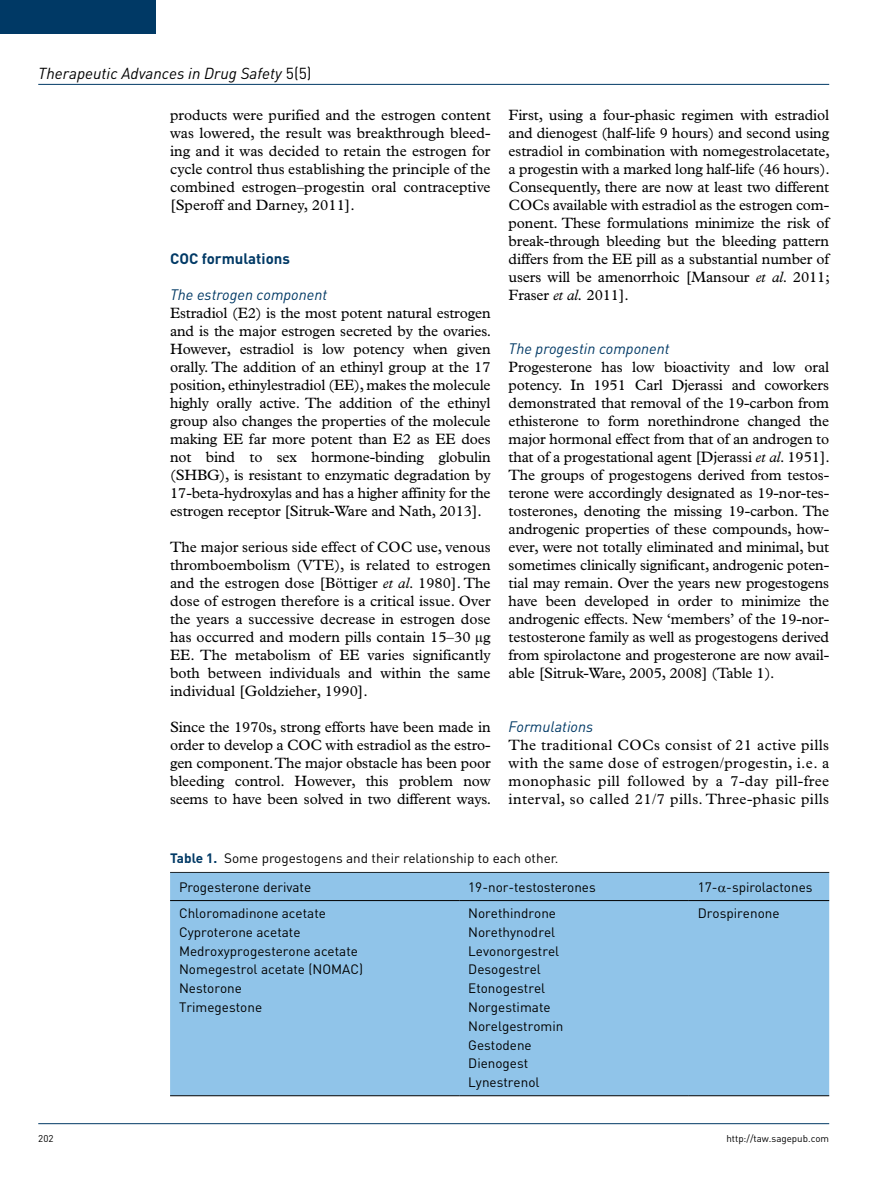
<style>
.page{position:relative;width:893px;height:1191px;background:#fff}
.page>*{position:absolute;margin:0;border:0;box-sizing:border-box;transform-origin:0 0}
.t1{font:italic 15.75px "DIN";color:#000}
.t2{font:15px/18px "Plantin Std";letter-spacing:-.01em;color:#000;text-align:justify}
.t3{font:italic 15px "DIN";color:#003965}
.t4{font:700 15px "DIN";color:#003965}
.t5{font:13.5px/18.8px "DIN";color:#000}
.t6{font:9.75px "DIN";color:#000}
.s1{font-style:normal}
.s2{font-style:italic}
.s3{font-weight:700;color:#003965}
</style>
<div class="page">
<hr style="left:38px;top:84px;width:791px;height:1px;background:#003965">
<hr style="left:38px;top:1123px;width:791px;height:1px;background:#003965">
<div style="left:0;top:0;width:155px;height:34px;background:#003965"></div>
<div style="left:170px;top:872px;width:659px;height:223px;background:#90c4e9"></div>
<hr style="left:170px;top:900px;width:289px;height:1px;background:#000">
<hr style="left:459px;top:900px;width:230px;height:1px;background:#000">
<hr style="left:689px;top:900px;width:140px;height:1px;background:#000">
<hr style="left:170px;top:1095px;width:289px;height:1px;background:#000">
<hr style="left:459px;top:1095px;width:230px;height:1px;background:#000">
<hr style="left:689px;top:1095px;width:140px;height:1px;background:#000">
<svg style="left:718px;top:885px;width:8px;height:6px"></svg>
<p class="t1" style="left:38px;top:63px;width:275px">Therapeutic Advances in Drug Safety <span class="s1">5(5)</span></p>
<p class="t2" style="left:170px;top:106px;width:322px">products were purified and the estrogen content was lowered, the result was breakthrough bleed&shy;ing and it was decided to retain the estrogen for cycle control thus establishing the principle of the combined estrogen–progestin oral contraceptive [Speroff and Darney, 2011].</p>
<p class="t4" style="left:170px;top:249px;width:121px">COC formulations</p>
<p class="t3" style="left:170px;top:285px;width:159px">The estrogen component</p>
<p class="t2" style="left:170px;top:304px;width:323px">Estradiol (E2) is the most potent natural estrogen and is the major estrogen secreted by the ovaries.<br>However, estradiol is low potency when given orally. The addition of an ethinyl group at the 17 position, ethinylestradiol (EE), makes the molecule highly orally active. The addition of the ethinyl group also changes the properties of the molecule making EE far more potent than E2 as EE does not bind to sex hormone-binding globulin (SHBG), is resistant to enzymatic degradation by 17-beta-hydroxylas and has a higher affinity for the estrogen receptor [Sitruk-Ware and Nath, 2013].</p>
<p class="t2" style="left:170px;top:538px;width:322px">The major serious side effect of COC use, venous thromboembolism (VTE), is related to estrogen and the estrogen dose [Böttiger <span class="s2">et al</span>. 1980]. The dose of estrogen therefore is a critical issue. Over the years a successive decrease in estrogen dose has occurred and modern pills contain 15–30 µg EE. The metabolism of EE varies significantly both between individuals and within the same individual [Goldzieher, 1990].</p>
<p class="t2" style="left:170px;top:718px;width:323px">Since the 1970s, strong efforts have been made in order to develop a COC with estradiol as the estro&shy;gen component. The major obstacle has been poor bleeding control. However, this problem now seems to have been solved in two different ways.</p>
<p class="t2" style="left:509px;top:106px;width:323px">First, using a four-phasic regimen with estradiol and dienogest (half-life 9 hours) and second using estradiol in combination with nomegestrolacetate, a progestin with a marked long half-life (46 hours).<br>Consequently, there are now at least two different COCs available with estradiol as the estrogen com&shy;ponent. These formulations minimize the risk of break-through bleeding but the bleeding pattern differs from the EE pill as a substantial number of users will be amenorrhoic [Mansour <span class="s2">et al</span>. 2011; Fraser <span class="s2">et al.</span> 2011].</p>
<p class="t3" style="left:509px;top:339px;width:162px">The progestin component</p>
<p class="t2" style="left:509px;top:358px;width:323px">Progesterone has low bioactivity and low oral potency. In 1951 Carl Djerassi and coworkers demonstrated that removal of the 19-carbon from ethisterone to form norethindrone changed the major hormonal effect from that of an androgen to that of a progestational agent [Djerassi <span class="s2">et al</span>. 1951].<br>The groups of progestogens derived from testos&shy;terone were accordingly designated as 19-nor-tes&shy;tosterones, denoting the missing 19-carbon. The androgenic properties of these compounds, how&shy;ever, were not totally eliminated and minimal, but sometimes clinically significant, androgenic poten&shy;tial may remain. Over the years new progestogens have been developed in order to minimize the androgenic effects. New ‘members’ of the 19-nor&shy;testosterone family as well as progestogens derived from spirolactone and progesterone are now avail&shy;able [Sitruk-Ware, 2005, 2008] (Table 1).</p>
<p class="t3" style="left:509px;top:717px;width:86px">Formulations</p>
<p class="t2" style="left:509px;top:736px;width:322px">The traditional COCs consist of 21 active pills with the same dose of estrogen/progestin, i.e. a monophasic pill followed by a 7-day pill-free interval, so called 21/7 pills. Three-phasic pills</p>
<p class="t5" style="left:179px;top:843px;width:381px;line-height:28.5px;text-indent:-9px"><span class="s3">Table 1.</span> Some progestogens and their relationship to each other.<br>Progesterone derivate</p>
<p class="t5" style="left:468px;top:877px;width:129px">19-nor-testosterones</p>
<p class="t5" style="left:698px;top:877px;width:116px">17- -spirolactones</p>
<p class="t5" style="left:179px;top:903px;width:148px">Chloromadinone acetate</p>
<p class="t5" style="left:468px;top:903px;width:89px">Norethindrone</p>
<p class="t5" style="left:698px;top:903px;width:83px">Drospirenone</p>
<p class="t5" style="left:179px;top:922px;width:123px">Cyproterone acetate</p>
<p class="t5" style="left:468px;top:922px;width:88px">Norethynodrel</p>
<p class="t5" style="left:179px;top:941px;width:180px">Medroxyprogesterone acetate</p>
<p class="t5" style="left:468px;top:941px;width:93px">Levonorgestrel</p>
<p class="t5" style="left:179px;top:960px;width:185px">Nomegestrol acetate (NOMAC)</p>
<p class="t5" style="left:468px;top:960px;width:74px">Desogestrel</p>
<p class="t5" style="left:179px;top:978px;width:64px">Nestorone</p>
<p class="t5" style="left:468px;top:978px;width:78px">Etonogestrel</p>
<p class="t5" style="left:179px;top:997px;width:85px">Trimegestone</p>
<p class="t5" style="left:468px;top:997px;width:97px">Norgestimate<br>Norelgestromin<br>Gestodene<br>Dienogest<br>Lynestrenol</p>
<p class="t6" style="left:38px;top:1132px;width:17px">202</p>
<p class="t6" style="left:726px;top:1132px;width:104px">http://taw.sagepub.com</p>
</div>
